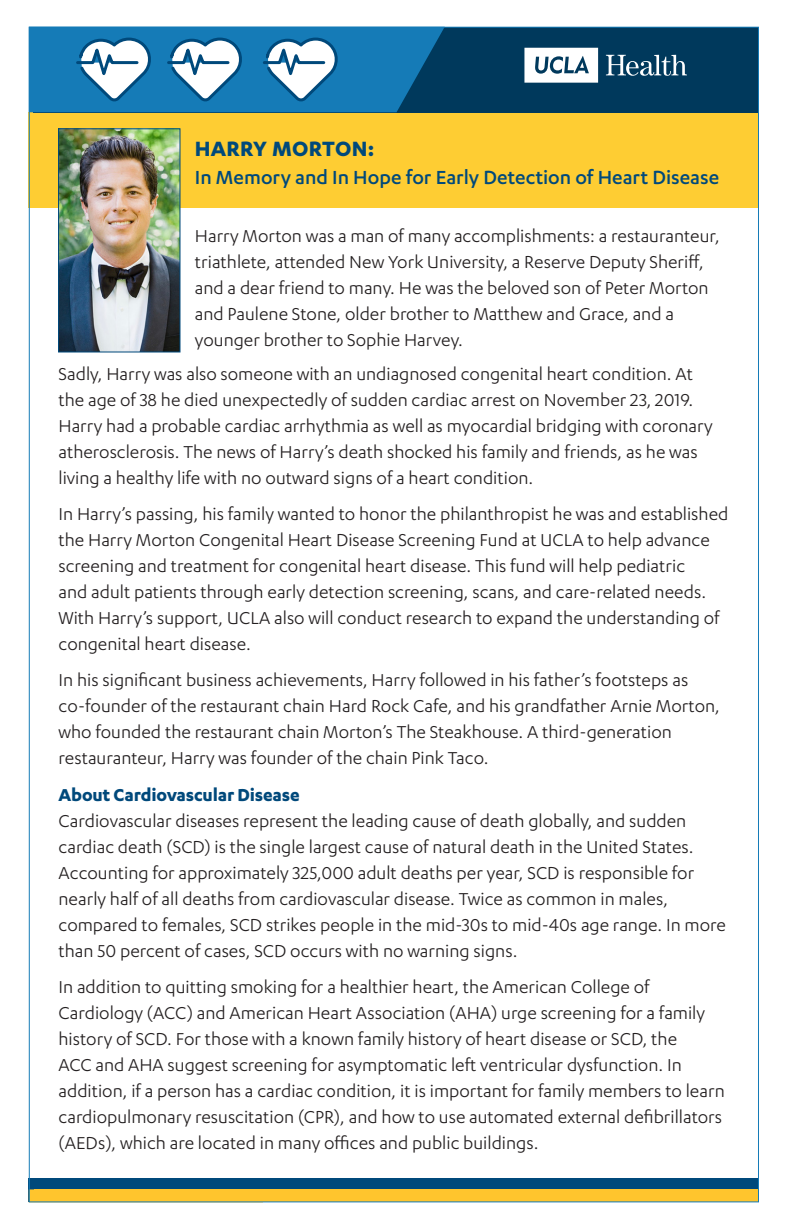
<style>
.page{position:relative;width:792px;height:1224px;background:#fff}
.page>*{position:absolute;margin:0;border:0;box-sizing:border-box;transform-origin:0 0}
.t1{font:700 24px "Karbon";letter-spacing:.01em;color:#00497b}
.t2{font:500 22px "Karbon";color:#00497b}
.t3{font:20px/26px "Karbon";color:#231f20}
.t4{font:700 20px "Karbon";letter-spacing:-.01em;color:#00497b}
</style>
<div class="page">
<div style="left:29px;top:112px;width:729px;height:96px;background:#fecd33"></div>
<div style="left:33px;top:27px;width:726px;height:85px;background:#00395c"></div>
<svg style="left:524px;top:48px;width:74px;height:35px;background:#d4dee3"></svg>
<svg style="left:606px;top:55px;width:81px;height:21px"></svg>
<svg style="left:31px;top:29px;width:413px;height:83px;background:#418ebb"></svg>
<img style="left:60px;top:130px;width:118px;height:220px">
<div style="left:58px;top:128px;width:122px;height:224px;border:1px solid #00497b"></div>
<div style="left:29px;top:1178px;width:729px;height:23px;background:#00497b"></div>
<div style="left:34px;top:1189px;width:725px;height:13px;background:#ffc52d"></div>
<svg style="left:31px;top:1189px;width:3px;height:11px"></svg>
<p class="t1" style="left:195px;top:135px;width:181px">HARRY MORTON:</p>
<p class="t2" style="left:195px;top:165px;width:526px">In Memory and In Hope for Early Detection of Heart Disease</p>
<p class="t3" style="left:195px;top:222px;width:526px">Harry Morton was a man of many accomplishments: a restauranteur, triathlete, attended New York University, a Reserve Deputy Sheriff, and a dear friend to many. He was the beloved son of Peter Morton and Paulene Stone, older brother to Matthew and Grace, and a younger brother to Sophie Harvey.</p>
<p class="t3" style="left:59px;top:360px;width:656px">Sadly, Harry was also someone with an undiagnosed congenital heart condition. At the age of 38 he died unexpectedly of sudden cardiac arrest on November 23, 2019.<br>Harry had a probable cardiac arrhythmia as well as myocardial bridging with coronary atherosclerosis. The news of Harry’s death shocked his family and friends, as he was living a healthy life with no outward signs of a heart condition.</p>
<p class="t3" style="left:59px;top:500px;width:671px">In Harry’s passing, his family wanted to honor the philanthropist he was and established the Harry Morton Congenital Heart Disease Screening Fund at UCLA to help advance screening and treatment for congenital heart disease. This fund will help pediatric<br>and adult patients through early detection screening, scans, and care-related needs.<br>With Harry’s support, UCLA also will conduct research to expand the understanding of congenital heart disease.</p>
<p class="t3" style="left:59px;top:666px;width:663px">In his significant business achievements, Harry followed in his father’s footsteps as co-founder of the restaurant chain Hard Rock Cafe, and his grandfather Arnie Morton, who founded the restaurant chain Morton’s The Steakhouse. A third-generation restauranteur, Harry was founder of the chain Pink Taco.</p>
<p class="t4" style="left:59px;top:783px;width:243px">About Cardiovascular Disease</p>
<p class="t3" style="left:59px;top:807px;width:669px">Cardiovascular diseases represent the leading cause of death globally, and sudden cardiac death (SCD) is the single largest cause of natural death in the United States.<br>Accounting for approximately 325,000 adult deaths per year, SCD is responsible for nearly half of all deaths from cardiovascular disease. Twice as common in males, compared to females, SCD strikes people in the mid-30s to mid-40s age range. In more than 50 percent of cases, SCD occurs with no warning signs.</p>
<p class="t3" style="left:59px;top:973px;width:668px">In addition to quitting smoking for a healthier heart, the American College of Cardiology (ACC) and American Heart Association (AHA) urge screening for a family history of SCD. For those with a known family history of heart disease or SCD, the<br>ACC and AHA suggest screening for asymptomatic left ventricular dysfunction. In addition, if a person has a cardiac condition, it is important for family members to learn cardiopulmonary resuscitation (CPR), and how to use automated external defibrillators (AEDs), which are located in many offices and public buildings.</p>
</div>
